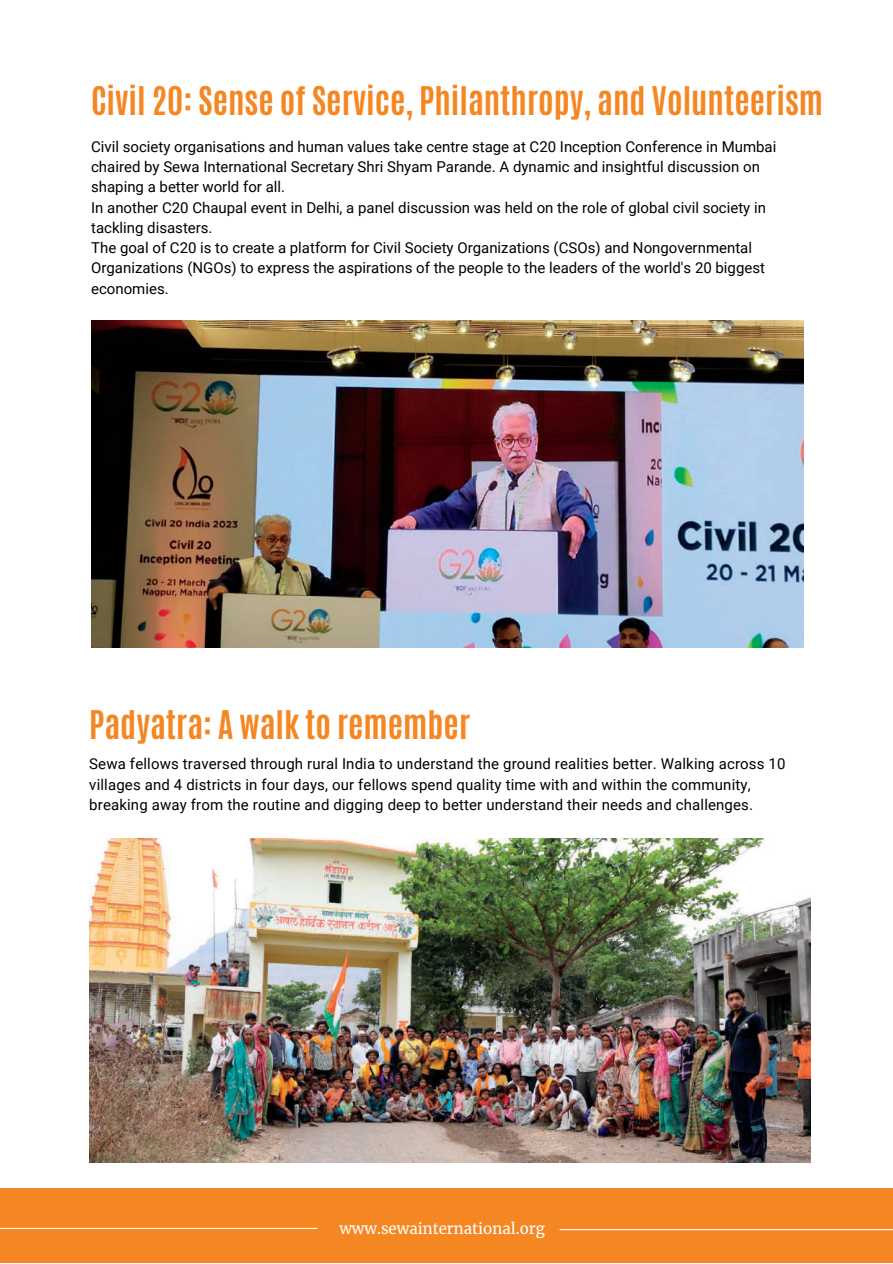
<style>
.page{position:relative;width:893px;height:1264px;background:#fff}
.page>*{position:absolute;margin:0;border:0;box-sizing:border-box;transform-origin:0 0}
.t1{font:700 33px "Antonio";color:#f58723}
.t2{font:15px/20.2px "Roboto";color:#000}
.t3{font:15px "Merriweather";color:#fff}
</style>
<div class="page">
<div style="left:0;top:1188px;width:892px;height:74px;background:#f58723"></div>
<hr style="left:0;top:1227px;width:317px;height:1px;background:#fff">
<hr style="left:559px;top:1228px;width:333px;height:2px;background:#fff">
<img style="left:91px;top:321px;width:712px;height:326px">
<img style="left:89px;top:838px;width:721px;height:323px">
<h1 class="t1" style="left:91px;top:78px;width:733px">Civil 20: Sense of Service, Philanthropy, and Volunteerism</h1>
<p class="t2" style="left:91px;top:137px;width:686px">Civil society organisations and human values take centre stage at C20 Inception Conference in Mumbai chaired by Sewa International Secretary Shri Shyam Parande. A dynamic and insightful discussion on shaping a better world for all.<br>In another C20 Chaupal event in Delhi, a panel discussion was held on the role of global civil society in tackling disasters.<br>The goal of C20 is to create a platform for Civil Society Organizations (CSOs) and Nongovernmental Organizations (NGOs) to express the aspirations of the people to the leaders of the world's 20 biggest economies.</p>
<h1 class="t1" style="left:89px;top:701px;width:382px">Padyatra: A walk to remember</h1>
<p class="t2" style="left:89px;top:754px;width:697px">Sewa fellows traversed through rural India to understand the ground realities better. Walking across 10 villages and 4 districts in four days, our fellows spend quality time with and within the community, breaking away from the routine and digging deep to better understand their needs and challenges.</p>
<p class="t3" style="left:339px;top:1218px;width:207px">www.sewainternational.org</p>
</div>
